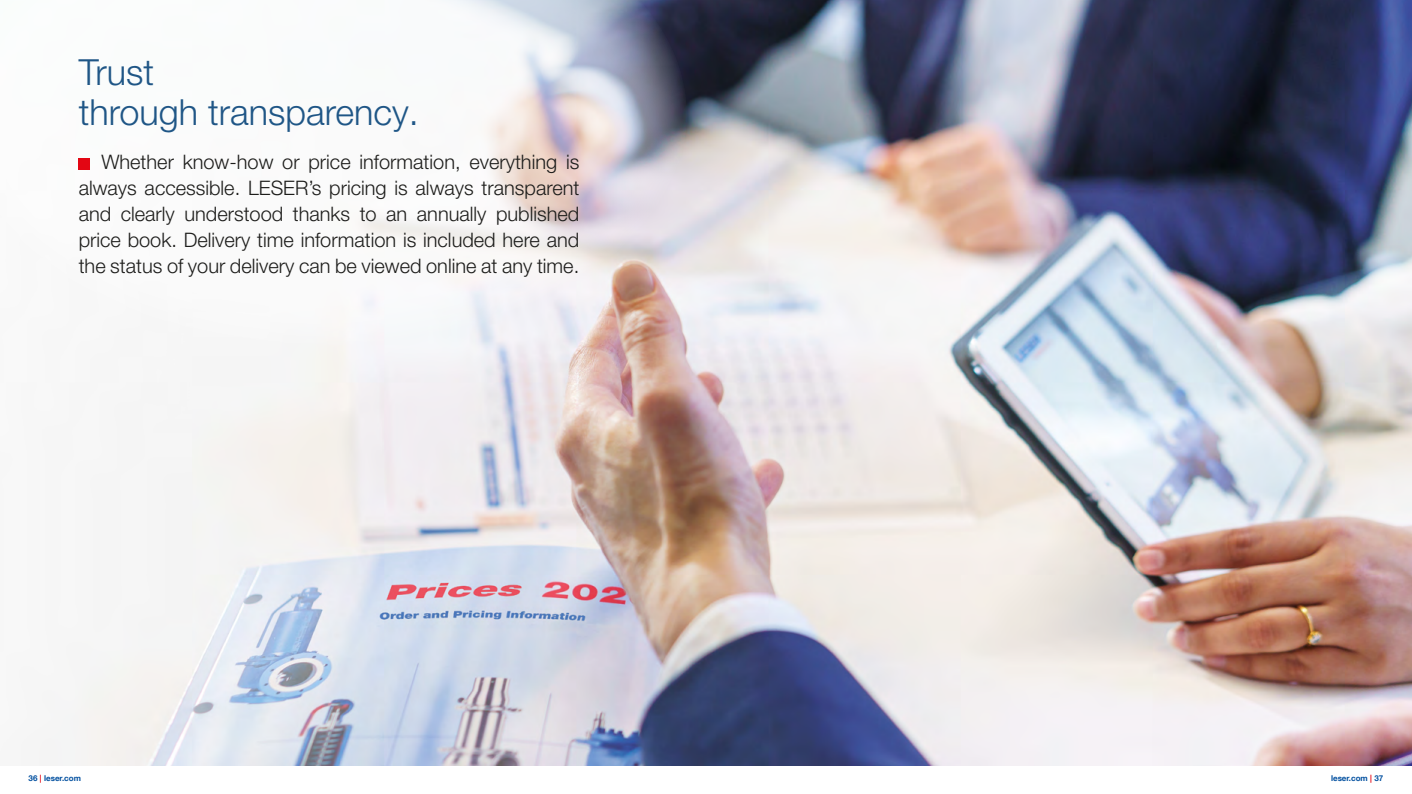
<style>
.page{position:relative;width:1412px;height:794px;background:#fff}
.page>*{position:absolute;margin:0;border:0;box-sizing:border-box;transform-origin:0 0}
.t1{font:300 36px/40px "Helvetica Neue LT Pro";color:#1f5686}
.t2{font:300 20px/26px "Helvetica Neue LT Pro";color:#1d1d1b;text-align:justify}
.t3{font:700 8px "Helvetica Neue LT Com";color:#004f9f}
.s1{color:#e30613}
</style>
<div class="page">
<img style="left:39px;top:0;width:1373px;height:765px">
<svg style="left:39px;top:0;width:648px;height:349px"></svg>
<div style="left:79px;top:158px;width:11px;height:11px;background:#e30613"></div>
<h1 class="t1" style="left:79px;top:52px;width:342px">Trust<br>through transparency.</h1>
<p class="t2" style="left:79px;top:149px;width:502px;text-indent:23px">Whether know-how or price information, everything is always accessible. LESER’s pricing is always transparent and clearly understood thanks to an annually published price book. Delivery time information is included here and the status of your delivery can be viewed online at any time.</p>
<p class="t3" style="left:29px;top:773px;width:54px">36 <span class="s1">|</span> leser.com</p>
<p class="t3" style="left:1331px;top:773px;width:54px">leser.com <span class="s1">|</span> 37</p>
</div>
